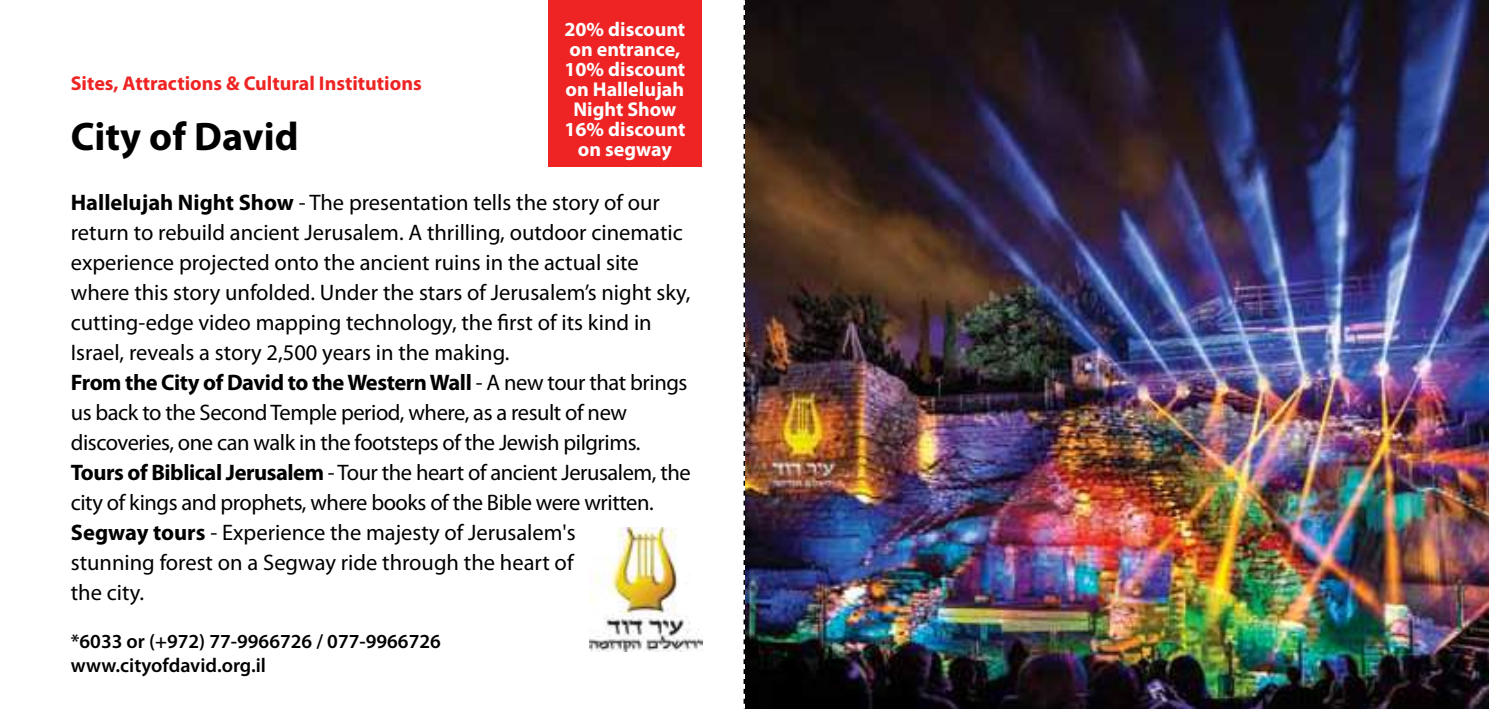
<style>
.page{position:relative;width:1489px;height:709px;background:#fff}
.page>*{position:absolute;margin:0;border:0;box-sizing:border-box;transform-origin:0 0}
.t1{font:700 40px "Myriad Pro";color:#000}
.t2{font:22.5px/30px "Myriad Pro";color:#000}
.t3{font:700 20px/20px "Myriad Pro";color:#fff;text-align:center}
.t4{font:600 20px/24px "Myriad Pro";color:#000}
.t5{font:700 20px "Myriad Pro";color:#ee2424}
.s1{font-weight:700}
</style>
<div class="page">
<img style="left:589px;top:527px;width:113px;height:124px">
<div style="left:548px;top:0;width:153px;height:167px;background:#ee2424"></div>
<svg style="left:743px;top:0;width:2px;height:709px"></svg>
<img style="left:745px;top:0;width:743px;height:709px">
<p class="t3" style="left:564px;top:19px;width:122px">20% discount on entrance,<br>10% discount on Hallelujah<br>Night Show<br>16% discount on segway</p>
<p class="t5" style="left:71px;top:70px;width:352px">Sites, Attractions &amp; Cultural Institutions</p>
<h1 class="t1" style="left:71px;top:110px;width:229px">City of David</h1>
<p class="t2" style="left:71px;top:187px;width:621px"><span class="s1">Hallelujah Night Show</span> - The presentation tells the story of our return to rebuild ancient Jerusalem. A thrilling, outdoor cinematic experience projected onto the ancient ruins in the actual site where this story unfolded. Under the stars of Jerusalem’s night sky, cutting-edge video mapping technology, the first of its kind in Israel, reveals a story 2,500 years in the making.<br><span class="s1">From the City of David to the Western Wall</span> - A new tour that brings us back to the Second Temple period, where, as a result of new discoveries, one can walk in the footsteps of the Jewish pilgrims.<br><span class="s1">Tours of Biblical Jerusalem</span> - Tour the heart of ancient Jerusalem, the city of kings and prophets, where books of the Bible were written.<br><span class="s1">Segway tours</span> - Experience the majesty of Jerusalem's<br>stunning forest on a Segway ride through the heart of<br>the city.</p>
<p class="t4" style="left:71px;top:629px;width:371px">*6033 or (+972) 77-9966726 / 077-9966726 www.cityofdavid.org.il</p>
</div>
